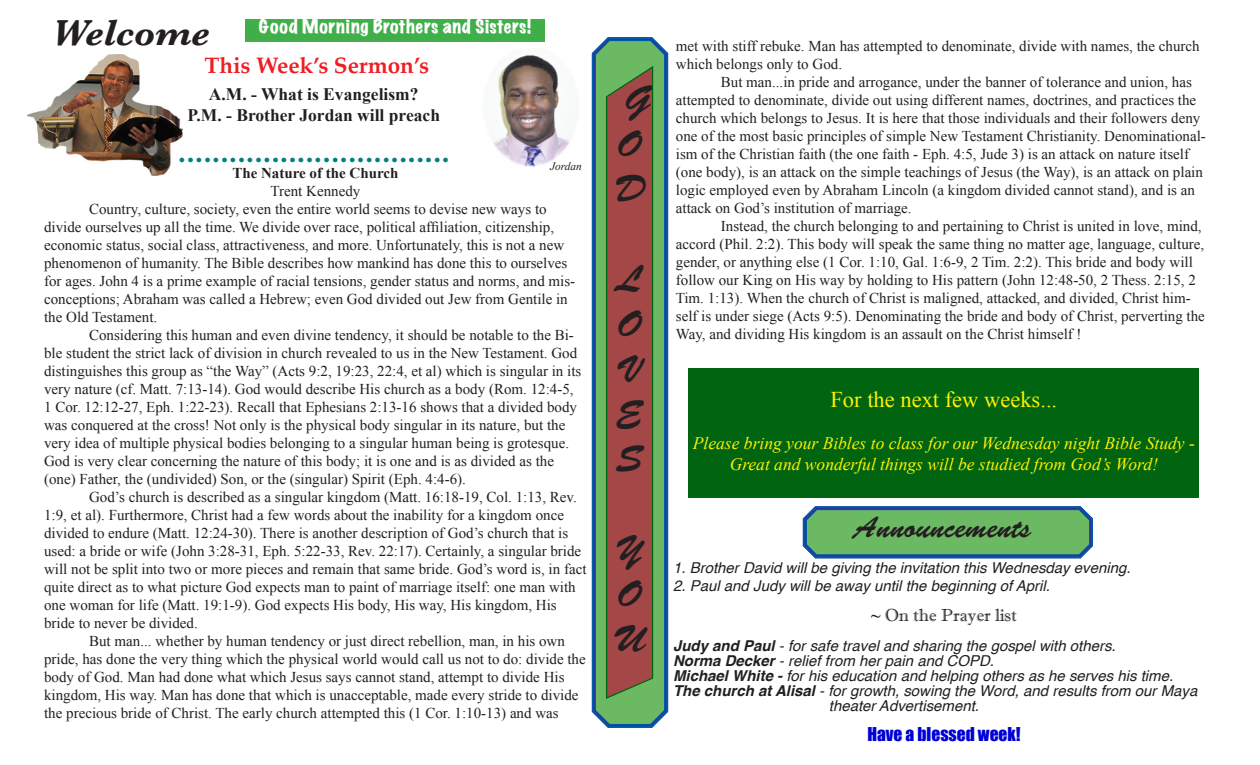
<style>
.page{position:relative;width:1260px;height:765px;background:#fff}
.page>*{position:absolute;margin:0;border:0;box-sizing:border-box;transform-origin:0 0}
.t1{font:37.5px "Brush Script Std";color:#231f20}
.t2{font:italic 700 37.5px "Baskerville";color:#231f20}
.t3{font:30px "Brush Script Std";color:#231f20}
.t4{font:22.5px "Apple Symbols";color:#008181}
.t5{font:22.5px "Times New Roman";color:#fff101}
.t6{font:700 22.5px "Palatino";color:#ee1d23}
.t7{font:italic 17.5px "Times New Roman";color:#fff101}
.t8{font:700 17.5px "Times New Roman";color:#231f20}
.t9{font:expanded 17.5px "Marker Felt";letter-spacing:.035em;color:#fff}
.t10{font:17.5px "Impact";color:#0000d5}
.t11{font:17.5px "Imprint MT Shadow";color:#231f20}
.t12{font:15px/18px "Times New Roman";color:#231f20}
.t13{font:italic 15px "Helvetica";color:#231f20}
.t14{font:700 15px "Times New Roman";color:#231f20}
.t15{font:italic 11.38px "Times New Roman";color:#231f20}
.s1{font-weight:700}
</style>
<div class="page">
<img style="left:27px;top:55px;width:155px;height:121px">
<svg style="left:591px;top:37px;width:78px;height:691px;background:#61a47e"></svg>
<div style="left:595px;top:40px;width:70px;height:685px;border:1px solid #015bab;border-radius:14px"></div>
<svg style="left:605px;top:65px;width:49px;height:635px;background:#985b4b"></svg>
<svg style="left:802px;top:506px;width:291px;height:53px;background:#63ab71"></svg>
<div style="left:806px;top:509px;width:284px;height:46px;border:1px solid #015bab;border-radius:10px"></div>
<img style="left:493px;top:54px;width:77px;height:112px">
<div style="left:245px;top:19px;width:300px;height:23px;background:#40ae49"></div>
<div style="left:688px;top:368px;width:511px;height:130px;background:#006411"></div>
<p class="t2" style="left:52px;top:7px;width:158px">Welcome</p>
<p class="t9" style="left:259px;top:13px;width:274px">Good Morning Brothers and Sisters!</p>
<p class="t6" style="left:204px;top:46px;width:226px">This Week’s Sermon’s</p>
<p class="t8" style="left:209px;top:82px;width:211px">A.M. - What is Evangelism?</p>
<p class="t8" style="left:187px;top:103px;width:254px">P.M. - Brother Jordan will preach</p>
<p class="t4" style="left:178px;top:145px;width:274px">••••••••••••••••••••••••••••••••</p>
<p class="t15" style="left:550px;top:158px;width:33px">Jordan</p>
<p class="t14" style="left:232px;top:163px;width:168px">The Nature of the Church</p>
<p class="t12" style="left:271px;top:182px;width:91px">Trent Kennedy</p>
<p class="t12" style="left:44px;top:200px;width:533px;text-indent:45px">Country, culture, society, even the entire world seems to devise new ways to divide ourselves up all the time. We divide over race, political affiliation, citizenship, economic status, social class, attractiveness, and more. Unfortunately, this is not a new phenomenon of humanity. The Bible describes how mankind has done this to ourselves for ages. John 4 is a prime example of racial tensions, gender status and norms, and mis&shy;conceptions; Abraham was called a Hebrew; even God divided out Jew from Gentile in the Old Testament.</p>
<p class="t12" style="left:44px;top:326px;width:539px;text-indent:45px">Considering this human and even divine tendency, it should be notable to the Bi&shy;ble student the strict lack of division in church revealed to us in the New Testament. God distinguishes this group as “the Way” (Acts 9:2, 19:23, 22:4, et al) which is singular in its very nature (cf. Matt. 7:13-14). God would describe His church as a body (Rom. 12:4-5, 1 Cor. 12:12-27, Eph. 1:22-23). Recall that Ephesians 2:13-16 shows that a divided body was conquered at the cross! Not only is the physical body singular in its nature, but the very idea of multiple physical bodies belonging to a singular human being is grotesque.<br>God is very clear concerning the nature of this body; it is one and is as divided as the (one) Father, the (undivided) Son, or the (singular) Spirit (Eph. 4:4-6).</p>
<p class="t12" style="left:44px;top:488px;width:544px;text-indent:45px">God’s church is described as a singular kingdom (Matt. 16:18-19, Col. 1:13, Rev.<br>1:9, et al). Furthermore, Christ had a few words about the inability for a kingdom once divided to endure (Matt. 12:24-30). There is another description of God’s church that is used: a bride or wife (John 3:28-31, Eph. 5:22-33, Rev. 22:17). Certainly, a singular bride will not be split into two or more pieces and remain that same bride. God’s word is, in fact quite direct as to what picture God expects man to paint of marriage itself: one man with one woman for life (Matt. 19:1-9). God expects His body, His way, His kingdom, His bride to never be divided.</p>
<p class="t12" style="left:44px;top:632px;width:543px;text-indent:45px">But man... whether by human tendency or just direct rebellion, man, in his own pride, has done the very thing which the physical world would call us not to do: divide the body of God. Man had done what which Jesus says cannot stand, attempt to divide His kingdom, His way. Man has done that which is unacceptable, made every stride to divide the precious bride of Christ. The early church attempted this (1 Cor. 1:10-13) and was</p>
<p class="t1" style="left:625px;top:78px;width:28px">G</p>
<p class="t1" style="left:617px;top:123px;width:25px">O</p>
<p class="t1" style="left:614px;top:168px;width:32px">D</p>
<p class="t1" style="left:616px;top:258px;width:28px">L</p>
<p class="t1" style="left:617px;top:303px;width:25px">O</p>
<p class="t1" style="left:616px;top:348px;width:28px">V</p>
<p class="t1" style="left:616px;top:393px;width:28px">E</p>
<p class="t1" style="left:616px;top:438px;width:28px">S</p>
<p class="t1" style="left:615px;top:528px;width:29px">Y</p>
<p class="t1" style="left:617px;top:573px;width:25px">O</p>
<p class="t1" style="left:613px;top:618px;width:34px">U</p>
<p class="t12" style="left:676px;top:37px;width:525px">met with stiff rebuke. Man has attempted to denominate, divide with names, the church which belongs only to God.</p>
<p class="t12" style="left:676px;top:73px;width:532px;text-indent:45px">But man...in pride and arrogance, under the banner of tolerance and union, has attempted to denominate, divide out using different names, doctrines, and practices the church which belongs to Jesus. It is here that those individuals and their followers deny one of the most basic principles of simple New Testament Christianity. Denominational&shy;ism of the Christian faith (the one faith - Eph. 4:5, Jude 3) is an attack on nature itself (one body), is an attack on the simple teachings of Jesus (the Way), is an attack on plain logic employed even by Abraham Lincoln (a kingdom divided cannot stand), and is an attack on God’s institution of marriage.</p>
<p class="t12" style="left:676px;top:217px;width:531px;text-indent:45px">Instead, the church belonging to and pertaining to Christ is united in love, mind, accord (Phil. 2:2). This body will speak the same thing no matter age, language, culture, gender, or anything else (1 Cor. 1:10, Gal. 1:6-9, 2 Tim. 2:2). This bride and body will follow our King on His way by holding to His pattern (John 12:48-50, 2 Thess. 2:15, 2<br>Tim. 1:13). When the church of Christ is maligned, attacked, and divided, Christ him&shy;self is under siege (Acts 9:5). Denominating the bride and body of Christ, perverting the Way, and dividing His kingdom is an assault on the Christ himself !</p>
<p class="t5" style="left:830px;top:385px;width:228px">For the next few weeks...</p>
<p class="t7" style="left:693px;top:431px;width:503px">Please bring your Bibles to class for our Wednesday night Bible Study -</p>
<p class="t7" style="left:730px;top:452px;width:430px">Great and wonderful things will be studied from God’s Word!</p>
<p class="t3" style="left:854px;top:511px;width:179px">Announcements</p>
<p class="t13" style="left:673px;top:556px;width:459px">1. Brother David will be giving the invitation this Wednesday evening.</p>
<p class="t13" style="left:673px;top:574px;width:378px">2. Paul and Judy will be away until the beginning of April.</p>
<p class="t11" style="left:871px;top:605px;width:147px">~ On the Prayer list</p>
<p class="t13" style="left:673px;top:634px;width:444px"><span class="s1">Judy and Paul</span> - for safe travel and sharing the gospel with others.</p>
<p class="t13" style="left:673px;top:649px;width:322px"><span class="s1">Norma Decker</span> - relief from her pain and COPD.</p>
<p class="t13" style="left:673px;top:664px;width:502px"><span class="s1">Michael White -</span> for his education and helping others as he serves his time.</p>
<p class="t13" style="left:673px;top:679px;width:526px"><span class="s1">The church at Alisal</span> - for growth, sowing the Word, and results from our Maya</p>
<p class="t13" style="left:829px;top:694px;width:152px">theater Advertisement.</p>
<p class="t10" style="left:867px;top:721px;width:155px">Have a blessed week!</p>
</div>
